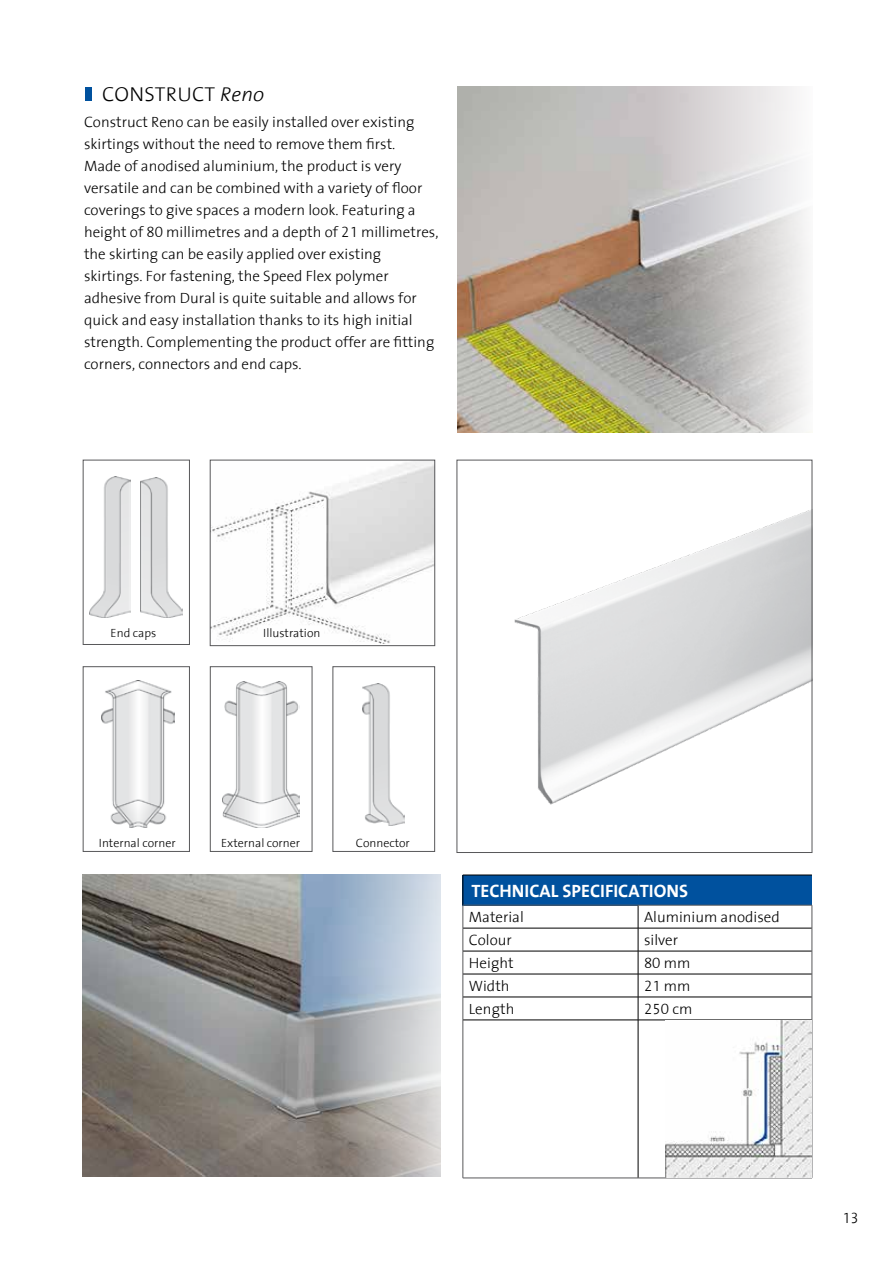
<style>
.page{position:relative;width:893px;height:1263px;background:#fff}
.page>*{position:absolute;margin:0;border:0;box-sizing:border-box;transform-origin:0 0}
.t1{font:300 20.25px "Dural The Sans";letter-spacing:.01em;color:#000}
.t2{font:700 18px "Dural The Sans";color:#fff}
.t3{font:300 15px/22px "Dural The Sans";color:#000}
.t4{font:300 12px "Dural The Sans";color:#000}
.s1{font-style:italic}
</style>
<div class="page">
<div style="left:463px;top:875px;width:349px;height:30px;background:#00519e"></div>
<hr style="left:463px;top:875px;width:175px;height:1px;background:#000">
<hr style="left:463px;top:875px;width:1px;height:30px;background:#000">
<hr style="left:638px;top:875px;width:174px;height:1px;background:#000">
<hr style="left:463px;top:928px;width:175px;height:1px;background:#000">
<hr style="left:463px;top:951px;width:175px;height:1px;background:#000">
<hr style="left:463px;top:974px;width:175px;height:1px;background:#000">
<hr style="left:463px;top:997px;width:175px;height:1px;background:#000">
<hr style="left:463px;top:1020px;width:175px;height:1px;background:#000">
<hr style="left:638px;top:1020px;width:174px;height:1px;background:#000">
<hr style="left:638px;top:1020px;width:1px;height:158px;background:#000">
<hr style="left:463px;top:905px;width:175px;height:1px;background:#58585a">
<svg style="left:463px;top:905px;width:1px;height:115px"></svg>
<svg style="left:638px;top:905px;width:175px;height:115px"></svg>
<hr style="left:463px;top:1020px;width:1px;height:158px;background:#58585a">
<hr style="left:812px;top:1020px;width:1px;height:158px;background:#58585a">
<hr style="left:463px;top:1178px;width:175px;height:1px;background:#58585a">
<hr style="left:638px;top:1178px;width:174px;height:1px;background:#58585a">
<img style="left:457px;top:86px;width:355px;height:347px">
<div style="left:85px;top:87px;width:6px;height:14px;background:#00519e"></div>
<img style="left:83px;top:875px;width:358px;height:302px">
<img style="left:665px;top:1020px;width:146px;height:157px">
<img style="left:514px;top:510px;width:296px;height:295px">
<div style="left:457px;top:460px;width:355px;height:393px;border:1px solid #58585a"></div>
<img style="left:212px;top:462px;width:221px;height:181px">
<div style="left:210px;top:460px;width:225px;height:186px;border:1px solid #58585a"></div>
<img style="left:102px;top:680px;width:73px;height:147px">
<div style="left:83px;top:666px;width:107px;height:185px;border:1px solid #58585a"></div>
<div style="left:83px;top:460px;width:107px;height:185px;border:1px solid #58585a"></div>
<img style="left:362px;top:684px;width:42px;height:141px">
<div style="left:333px;top:666px;width:102px;height:185px;border:1px solid #58585a"></div>
<img style="left:222px;top:682px;width:77px;height:146px">
<div style="left:210px;top:666px;width:102px;height:185px;border:1px solid #58585a"></div>
<img style="left:141px;top:477px;width:42px;height:141px">
<img style="left:89px;top:477px;width:41px;height:141px">
<h1 class="t1" style="left:102px;top:77px;width:164px">CONSTRUCT <span class="s1">Reno</span></h1>
<p class="t3" style="left:84px;top:110px;width:356px">Construct Reno can be easily installed over existing skirtings without the need to remove them first.<br>Made of anodised aluminium, the product is very versatile and can be combined with a variety of floor coverings to give spaces a modern look. Featuring a height of 80 millimetres and a depth of 21 millimetres, the skirting can be easily applied over existing skirtings. For fastening, the Speed Flex polymer adhesive from Dural is quite suitable and allows for quick and easy installation thanks to its high initial strength. Complementing the product offer are fitting corners, connectors and end caps.</p>
<p class="t4" style="left:111px;top:623px;width:47px">End caps</p>
<p class="t4" style="left:263px;top:623px;width:59px">Illustration</p>
<p class="t4" style="left:99px;top:833px;width:78px">Internal corner</p>
<p class="t4" style="left:221px;top:833px;width:80px">External corner</p>
<p class="t4" style="left:356px;top:833px;width:56px">Connector</p>
<p class="t2" style="left:471px;top:875px;width:218px">TECHNICAL SPECIFICATIONS</p>
<p class="t3" style="left:469px;top:905px;width:57px">Material</p>
<p class="t3" style="left:644px;top:905px;width:137px">Aluminium anodised</p>
<p class="t3" style="left:469px;top:928px;width:44px">Colour</p>
<p class="t3" style="left:644px;top:928px;width:36px">silver</p>
<p class="t3" style="left:469px;top:951px;width:46px">Height</p>
<p class="t3" style="left:644px;top:951px;width:48px">80 mm</p>
<p class="t3" style="left:469px;top:974px;width:42px">Width</p>
<p class="t3" style="left:644px;top:974px;width:48px">21 mm</p>
<p class="t3" style="left:469px;top:997px;width:47px">Length</p>
<p class="t3" style="left:644px;top:997px;width:50px">250 cm</p>
<p class="t3" style="left:842px;top:1206px;width:18px">13</p>
</div>
